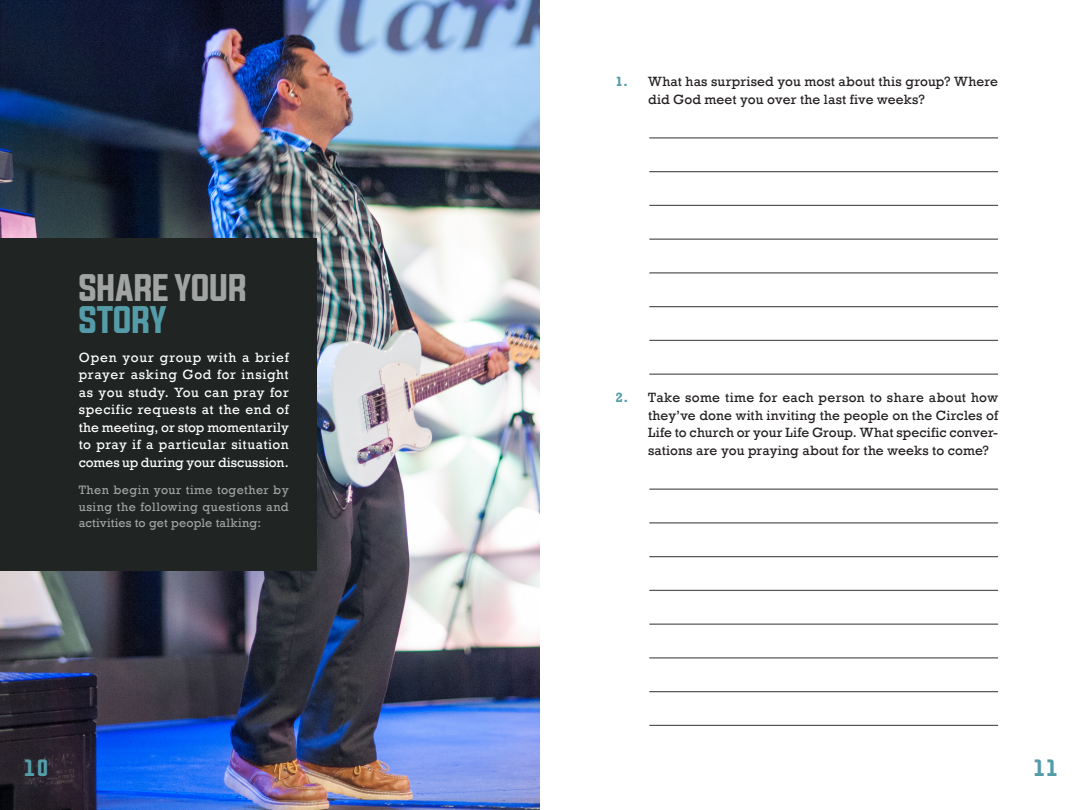
<style>
.page{position:relative;width:1080px;height:810px;background:#fff}
.page>*{position:absolute;margin:0;border:0;box-sizing:border-box;transform-origin:0 0}
.Medium_Title{font:32.5px/32.5px "Evogria";letter-spacing:-.015em;color:#a2a3a3}
.t1{font:20px "Evogria";color:#549ca8}
.t2{font:13.75px/17.5px "Rockwell";letter-spacing:.01em;color:#231f20}
.Text_Reverse{font:13.75px/17.5px "Rockwell";letter-spacing:.02em;color:#fff;text-align:justify}
.Text_Reverse-2{font:12.5px/16.2px "Rockwell";letter-spacing:.025em;color:#a1a3a3;text-align:justify}
.s1{color:#549ca8}
.s2{font-weight:700;color:#549ca8}
</style>
<div class="page">
<hr style="left:649px;top:137px;width:349px;height:2px;background:#5a5856">
<hr style="left:649px;top:171px;width:349px;height:1px;background:#5a5856">
<hr style="left:649px;top:205px;width:349px;height:1px;background:#5a5856">
<hr style="left:649px;top:239px;width:349px;height:1px;background:#5a5856">
<hr style="left:649px;top:272px;width:349px;height:2px;background:#5a5856">
<hr style="left:649px;top:306px;width:349px;height:1px;background:#5a5856">
<hr style="left:649px;top:340px;width:349px;height:1px;background:#5a5856">
<hr style="left:649px;top:374px;width:349px;height:1px;background:#5a5856">
<hr style="left:649px;top:489px;width:349px;height:1px;background:#5a5856">
<hr style="left:649px;top:522px;width:349px;height:2px;background:#5a5856">
<hr style="left:649px;top:556px;width:349px;height:1px;background:#5a5856">
<hr style="left:649px;top:590px;width:349px;height:1px;background:#5a5856">
<hr style="left:649px;top:624px;width:349px;height:1px;background:#5a5856">
<hr style="left:649px;top:657px;width:349px;height:2px;background:#5a5856">
<hr style="left:649px;top:691px;width:349px;height:1px;background:#5a5856">
<hr style="left:649px;top:725px;width:349px;height:1px;background:#5a5856">
<img style="left:0;top:0;width:540px;height:810px">
<div style="left:0;top:239px;width:317px;height:332px;background:#202423"></div>
<p class="Medium_Title" style="left:79px;top:273px;width:170px">SHARE YOUR<br><span class="s1">STORY</span></p>
<p class="Text_Reverse" style="left:79px;top:349px;width:212px">Open your group with a brief prayer asking God for insight as you study. You can pray for specific requests at the end of the meeting, or stop momentarily to pray if a particular situation comes up during your discussion.</p>
<p class="Text_Reverse-2" style="left:79px;top:482px;width:212px">Then begin your time together by using the following questions and activities to get people talking:</p>
<p class="t2" style="left:648px;top:73px;width:352px;text-indent:-32px"><span class="s2">1.</span> What has surprised you most about this group? Where did God meet you over the last five weeks?</p>
<p class="t2" style="left:648px;top:389px;width:351px;text-align:justify;text-indent:-32px"><span class="s2">2.</span> Take some time for each person to share about how they’ve done with inviting the people on the Circles of Life to church or your Life Group. What specific conver&shy;sations are you praying about for the weeks to come?</p>
<h2 class="t1" style="left:23px;top:754px;width:27px">10</h2>
<h2 class="t1" style="left:1033px;top:754px;width:27px">11</h2>
</div>
